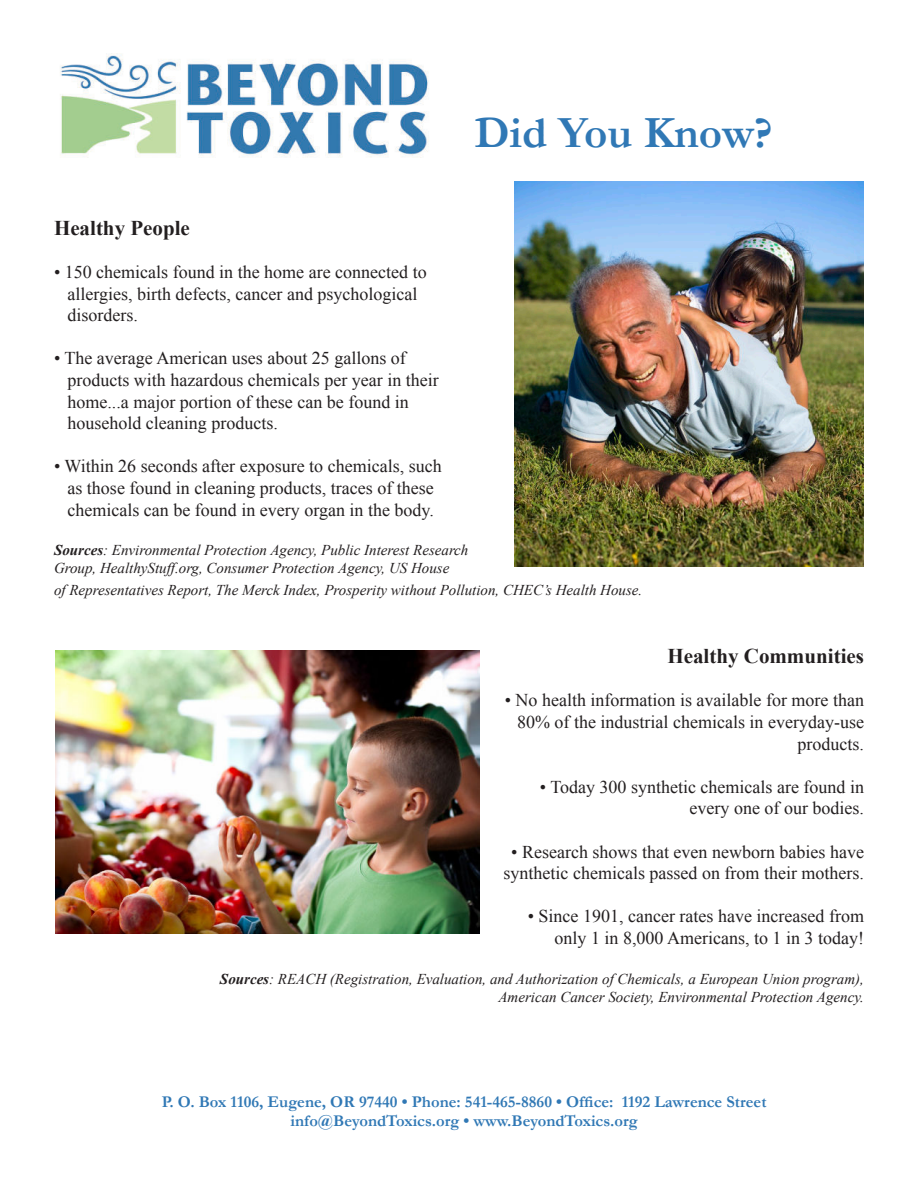
<style>
.page{position:relative;width:918px;height:1188px;background:#fff}
.page>*{position:absolute;margin:0;border:0;box-sizing:border-box;transform-origin:0 0}
.t1{font:700 45px "Garamond";color:#3078b5}
.t2{font:700 21px "Times New Roman";color:#231f20}
.t3{font:18px/21.6px "Times New Roman";color:#231f20;text-align:right}
.t4{font:700 16.5px/19.8px "Garamond";color:#3078b5;text-align:center}
.t5{font:italic 15px/18px "Times New Roman";color:#231f20}
.s1{font-weight:700}
</style>
<div class="page">
<img style="left:60px;top:54px;width:369px;height:104px">
<img style="left:56px;top:651px;width:423px;height:282px">
<img style="left:514px;top:182px;width:350px;height:385px">
<h1 class="t1" style="left:474px;top:103px;width:300px">Did You Know?</h1>
<p class="t2" style="left:54px;top:213px;width:137px">Healthy People</p>
<p class="t3" style="left:68px;top:261px;width:361px;text-align:left;text-indent:-14px">• 150 chemicals found in the home are connected to allergies, birth defects, cancer and psychological disorders.</p>
<p class="t3" style="left:68px;top:347px;width:373px;text-align:left;text-indent:-14px">• The average American uses about 25 gallons of products with hazardous chemicals per year in their home...a major portion of these can be found in household cleaning products.</p>
<p class="t3" style="left:54px;top:455px;width:389px;text-align:center">• Within 26 seconds after exposure to chemicals, such as those found in cleaning products, traces of these chemicals can be found in every organ in the body.</p>
<p class="t5" style="left:54px;top:541px;width:416px"><span class="s1">Sources</span>: Environmental Protection Agency, Public Interest Research<br>Group, HealthyStuff.org, Consumer Protection Agency, US House</p>
<p class="t5" style="left:54px;top:580px;width:590px">of Representatives Report, The Merck Index, Prosperity without Pollution, CHEC’s Health House.</p>
<p class="t2" style="left:667px;top:642px;width:198px">Healthy Communities</p>
<p class="t3" style="left:505px;top:689px;width:361px">• No health information is available for more than<br>80% of the industrial chemicals in everyday-use products.</p>
<p class="t3" style="left:540px;top:776px;width:326px">• Today 300 synthetic chemicals are found in every one of our bodies.</p>
<p class="t3" style="left:504px;top:840px;width:362px;text-align:center">• Research shows that even newborn babies have synthetic chemicals passed on from their mothers.</p>
<p class="t3" style="left:528px;top:905px;width:338px">• Since 1901, cancer rates have increased from only 1 in 8,000 Americans, to 1 in 3 today!</p>
<p class="t5" style="left:220px;top:969px;width:646px;text-align:right"><span class="s1">Sources</span>: REACH (Registration, Evaluation, and Authorization of Chemicals, a European Union program),<br>American Cancer Society, Environmental Protection Agency.</p>
<p class="t4" style="left:162px;top:1092px;width:606px">P. O. Box 1106, Eugene, OR 97440 • Phone: 541-465-8860 • Office: 1192 Lawrence Street info@BeyondToxics.org • www.BeyondToxics.org</p>
</div>
